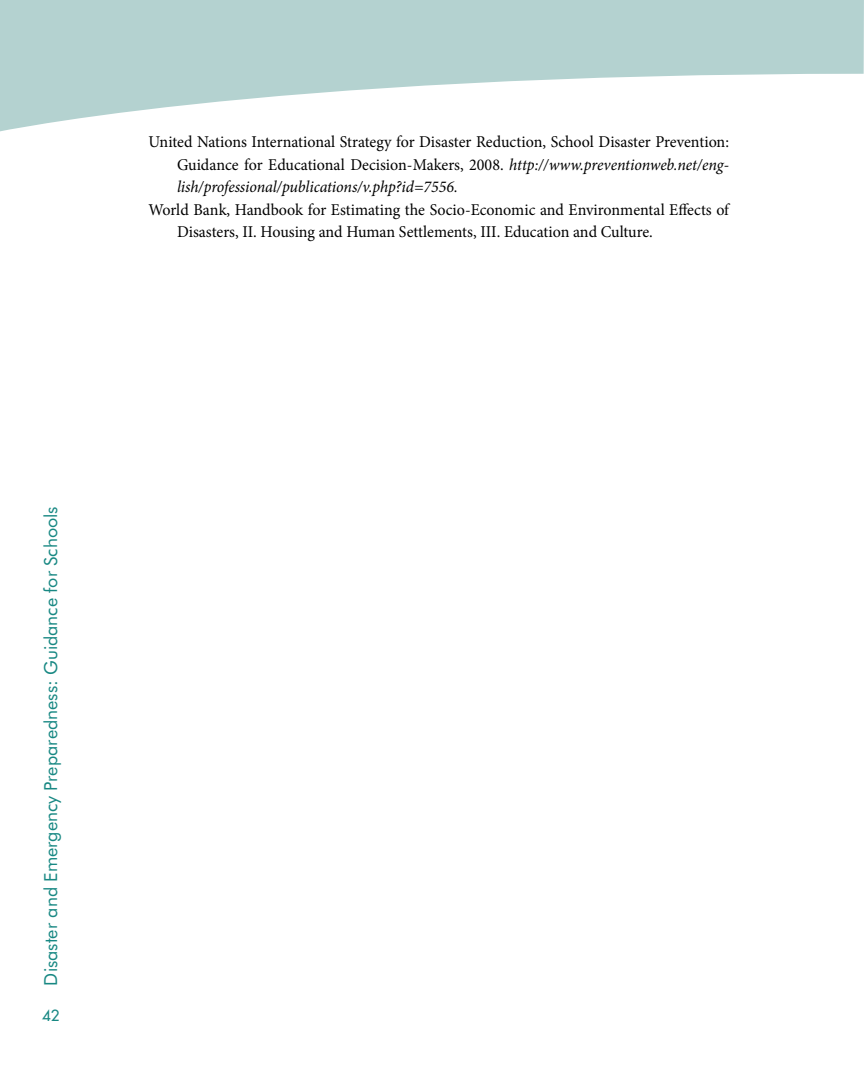
<style>
.page{position:relative;width:864px;height:1080px;background:#fff}
.page>*{position:absolute;margin:0;border:0;box-sizing:border-box;transform-origin:0 0}
.t1{font:18px "Futura BT";color:#188883}
.t2{font:16.5px/22.5px "Minion Pro";color:#000;text-align:justify}
.t3{font:15px "Futura";color:#188883}
.s1{font-style:italic}
</style>
<div class="page">
<svg style="left:0;top:0;width:863px;height:132px;fill:#b4d2d0"></svg>
<svg style="left:863px;top:0;width:1px;height:74px"></svg>
<p class="t2" style="left:177px;top:131px;width:554px;text-indent:-29px">United Nations International Strategy for Disaster Reduction, School Disaster Prevention:<br>Guidance for Educational Decision-Makers, 2008. <span class="s1">http://www.preventionweb.net/eng&shy;lish/professional/publications/v.php?id=7556.</span></p>
<p class="t2" style="left:177px;top:198px;width:554px;text-indent:-29px">World Bank, Handbook for Estimating the Socio-Economic and Environmental Effects of<br>Disasters, II. Housing and Human Settlements, III. Education and Culture.</p>
<p class="t1" style="left:40px;top:986px;width:481px;rotate:-90deg">Disaster and Emergency Preparedness: Guidance for Schools</p>
<p class="t3" style="left:42px;top:1006px;width:19px">42</p>
</div>
